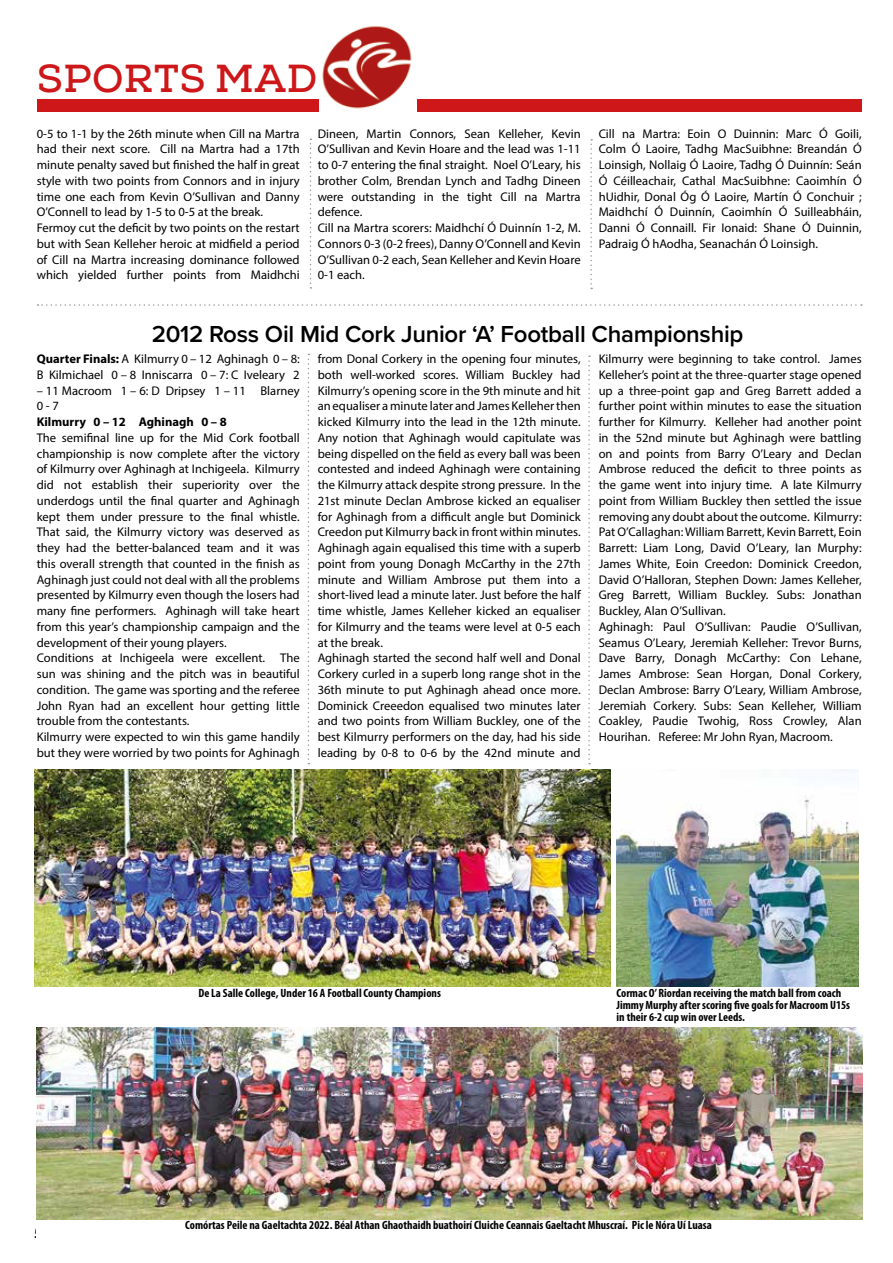
<style>
.page{position:relative;width:893px;height:1263px;background:#fff}
.page>*{position:absolute;margin:0;border:0;box-sizing:border-box;transform-origin:0 0}
.t1{font:39px "Nexa Slab Bold FREE";letter-spacing:.015em;color:#cd1719}
.t2{font:600 24px "Proxima Nova";letter-spacing:-.01em;color:#000}
.t3{font:700 14.25px "Myriad Pro";color:#000}
.t4{font:12.6px/15.8px "Myriad Pro";color:#000}
.t5{font:700 12.6px "Myriad Pro";color:#000}
.t6{font:700 condensed 12px/12px "Myriad Pro";color:#000}
.s1{font-weight:700}
</style>
<div class="page">
<div style="left:37px;top:99px;width:825px;height:13px;background:#cd1719"></div>
<img style="left:319px;top:26px;width:97px;height:86px">
<svg style="left:310px;top:139px;width:1px;height:150px"></svg>
<svg style="left:590px;top:139px;width:2px;height:150px"></svg>
<svg style="left:308px;top:354px;width:1px;height:410px"></svg>
<svg style="left:588px;top:355px;width:2px;height:409px"></svg>
<svg style="left:37px;top:304px;width:825px;height:2px"></svg>
<img style="left:34px;top:769px;width:577px;height:217px">
<img style="left:37px;top:1028px;width:825px;height:191px">
<img style="left:617px;top:769px;width:242px;height:217px">
<h1 class="t1" style="left:37px;top:55px;width:282px">SPORTS MAD</h1>
<p class="t4" style="left:37px;top:125px;width:264px">0-5 to 1-1 by the 26th minute when Cill na Martra had their next score. Cill na Martra had a 17th minute penalty saved but finished the half in great style with two points from Connors and in injury time one each from Kevin O’Sullivan and Danny O’Connell to lead by 1-5 to 0-5 at the break.<br>Fermoy cut the deficit by two points on the restart but with Sean Kelleher heroic at midfield a period of Cill na Martra increasing dominance followed which yielded further points from Maidhchi</p>
<p class="t4" style="left:318px;top:125px;width:264px">Dineen, Martin Connors, Sean Kelleher, Kevin O’Sullivan and Kevin Hoare and the lead was 1-11 to 0-7 entering the final straight. Noel O’Leary, his brother Colm, Brendan Lynch and Tadhg Dineen were outstanding in the tight Cill na Martra defence.<br>Cill na Martra scorers: Maidhchí Ó Duinnín 1-2, M.<br>Connors 0-3 (0-2 frees), Danny O’Connell and Kevin O’Sullivan 0-2 each, Sean Kelleher and Kevin Hoare 0-1 each.</p>
<p class="t4" style="left:599px;top:125px;width:264px;text-align:justify">Cill na Martra: Eoin O Duinnin: Marc Ó Goili, Colm Ó Laoire, Tadhg MacSuibhne: Breandán Ó Loinsigh, Nollaig Ó Laoire, Tadhg Ó Duinnín: Seán Ó Céilleachair, Cathal MacSuibhne: Caoimhín Ó hUidhir, Donal Óg Ó Laoire, Martín Ó Conchuir ; Maidhchí Ó Duinnín, Caoimhín Ó Suilleabháin, Danni Ó Connaill. Fir Ionaid: Shane Ó Duinnin, Padraig Ó hAodha, Seanachán Ó Loinsigh.</p>
<h2 class="t2" style="left:152px;top:316px;width:593px">2012 Ross Oil Mid Cork Junior ‘A’ Football Championship</h2>
<p class="t4" style="left:37px;top:351px;width:264px"><span class="s1">Quarter Finals:</span> A Kilmurry 0 – 12 Aghinagh 0 – 8:<br>B Kilmichael 0 – 8 Inniscarra 0 – 7: C Iveleary 2</p>
<p class="t4" style="left:37px;top:382px;width:265px">– 11 Macroom 1 – 6: D Dripsey 1 – 11 Blarney<br>0 - 7</p>
<p class="t5" style="left:37px;top:414px;width:192px">Kilmurry 0 – 12 Aghinagh 0 – 8</p>
<p class="t4" style="left:37px;top:430px;width:264px">The semifinal line up for the Mid Cork football championship is now complete after the victory of Kilmurry over Aghinagh at Inchigeela. Kilmurry did not establish their superiority over the underdogs until the final quarter and Aghinagh kept them under pressure to the final whistle.<br>That said, the Kilmurry victory was deserved as they had the better-balanced team and it was this overall strength that counted in the finish as Aghinagh just could not deal with all the problems presented by Kilmurry even though the losers had many fine performers. Aghinagh will take heart from this year’s championship campaign and the development of their young players.<br>Conditions at Inchigeela were excellent. The sun was shining and the pitch was in beautiful condition. The game was sporting and the referee John Ryan had an excellent hour getting little trouble from the contestants.<br>Kilmurry were expected to win this game handily but they were worried by two points for Aghinagh</p>
<p class="t4" style="left:318px;top:351px;width:264px">from Donal Corkery in the opening four minutes, both well-worked scores. William Buckley had Kilmurry’s opening score in the 9th minute and hit an equaliser a minute later and James Kelleher then kicked Kilmurry into the lead in the 12th minute.<br>Any notion that Aghinagh would capitulate was being dispelled on the field as every ball was been contested and indeed Aghinagh were containing the Kilmurry attack despite strong pressure. In the 21st minute Declan Ambrose kicked an equaliser for Aghinagh from a difficult angle but Dominick Creedon put Kilmurry back in front within minutes.<br>Aghinagh again equalised this time with a superb point from young Donagh McCarthy in the 27th minute and William Ambrose put them into a short-lived lead a minute later. Just before the half time whistle, James Kelleher kicked an equaliser for Kilmurry and the teams were level at 0-5 each at the break.<br>Aghinagh started the second half well and Donal Corkery curled in a superb long range shot in the 36th minute to put Aghinagh ahead once more.<br>Dominick Creeedon equalised two minutes later and two points from William Buckley, one of the best Kilmurry performers on the day, had his side leading by 0-8 to 0-6 by the 42nd minute and</p>
<p class="t4" style="left:599px;top:351px;width:264px">Kilmurry were beginning to take control. James Kelleher’s point at the three-quarter stage opened up a three-point gap and Greg Barrett added a further point within minutes to ease the situation further for Kilmurry. Kelleher had another point in the 52nd minute but Aghinagh were battling on and points from Barry O’Leary and Declan Ambrose reduced the deficit to three points as the game went into injury time. A late Kilmurry point from William Buckley then settled the issue removing any doubt about the outcome. Kilmurry:<br>Pat O’Callaghan: William Barrett, Kevin Barrett, Eoin Barrett: Liam Long, David O’Leary, Ian Murphy:<br>James White, Eoin Creedon: Dominick Creedon, David O’Halloran, Stephen Down: James Kelleher, Greg Barrett, William Buckley. Subs: Jonathan Buckley, Alan O’Sullivan.<br>Aghinagh: Paul O’Sullivan: Paudie O’Sullivan, Seamus O’Leary, Jeremiah Kelleher: Trevor Burns, Dave Barry, Donagh McCarthy: Con Lehane, James Ambrose: Sean Horgan, Donal Corkery, Declan Ambrose: Barry O’Leary, William Ambrose, Jeremiah Corkery. Subs: Sean Kelleher, William Coakley, Paudie Twohig, Ross Crowley, Alan Hourihan. Referee: Mr John Ryan, Macroom.</p>
<p class="t3" style="left:34px;top:1224px;width:17px">54</p>
<p class="t6" style="left:198px;top:987px;width:244px">De La Salle College, Under 16 A Football County Champions</p>
<p class="t6" style="left:617px;top:987px;width:235px">Cormac O’ Riordan receiving the match ball from coach<br>Jimmy Murphy after scoring five goals for Macroom U15s in their 6-2 cup win over Leeds.</p>
<p class="t6" style="left:185px;top:1218px;width:528px">Comórtas Peile na Gaeltachta 2022. Béal Athan Ghaothaidh buathoirí Cluiche Ceannais Gaeltacht Mhuscraí. Pic le Nóra Uí Luasa</p>
</div>
